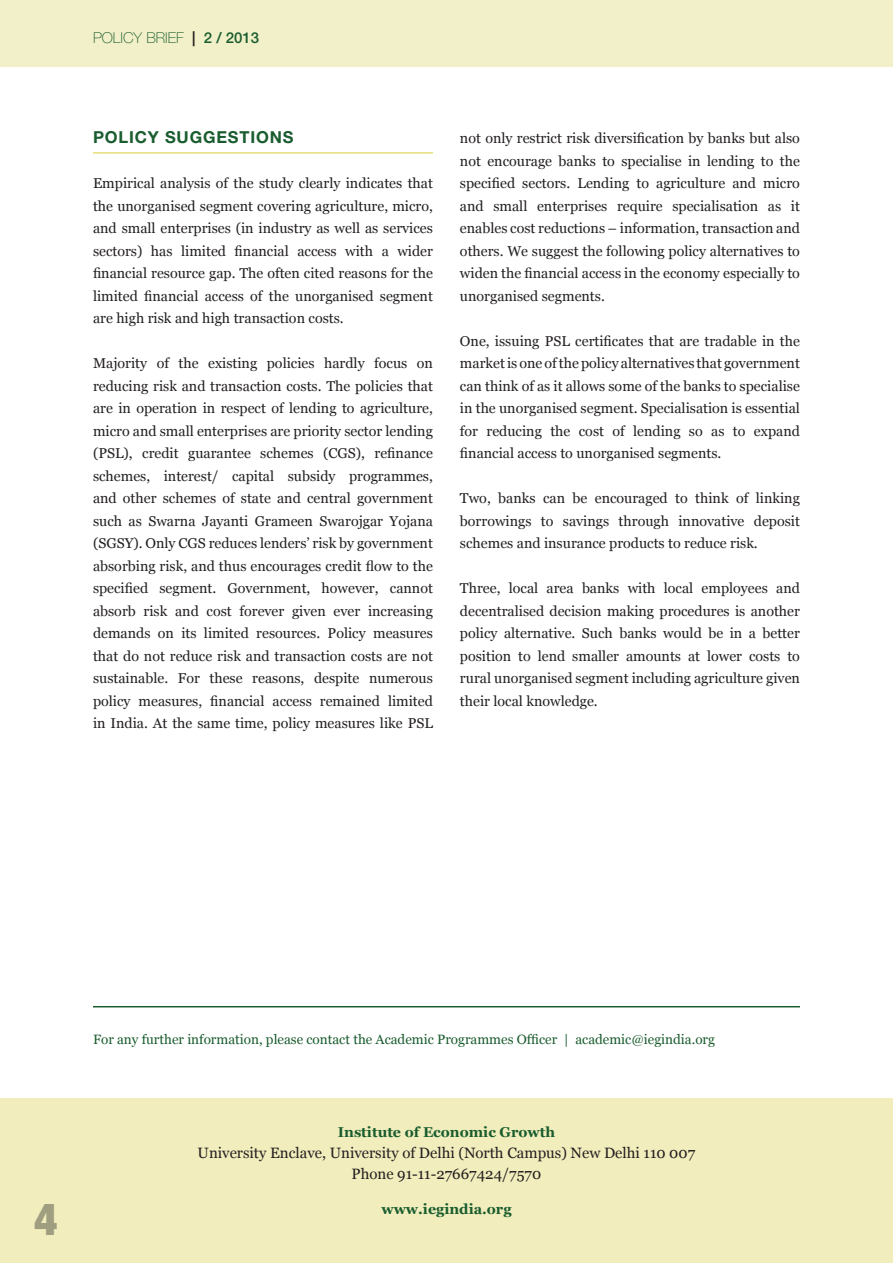
<style>
.page{position:relative;width:893px;height:1263px;background:#fff}
.page>*{position:absolute;margin:0;border:0;box-sizing:border-box;transform-origin:0 0}
.t1{font:900 condensed 45px "Helvetica Neue";color:#9f9e80}
.t2{font:700 16.5px "Helvetica Neue";letter-spacing:.05em;color:#195c2e}
.t3{font:15px/21px "Georgia";color:#231f20;text-align:center}
.t4{font:100 15px "Helvetica Neue LT Std";color:#195c2e}
.t5{font:14.25px/22.5px "Georgia";color:#231f20;text-align:justify}
.t6{font:700 14.25px "Georgia";color:#195c2e}
.t7{font:13.5px "Georgia";color:#195c2e}
.s1{font-weight:700;color:#231f20}
.s2{font-weight:500}
</style>
<div class="page">
<div style="left:0;top:1099px;width:893px;height:164px;background:#f1edbc"></div>
<hr style="left:93px;top:152px;width:340px;height:2px;background:#e5de7c">
<div style="left:0;top:0;width:893px;height:66px;background:#f2f0c8"></div>
<hr style="left:93px;top:1006px;width:707px;height:1px;background:#195c2e">
<p class="t4" style="left:93px;top:30px;width:168px">POLICY BRIEF <span class="s1">|</span> <span class="s2">2 / 2013</span></p>
<p class="t2" style="left:93px;top:127px;width:202px">POLICY SUGGESTIONS</p>
<p class="t5" style="left:93px;top:172px;width:341px">Empirical analysis of the study clearly indicates that the unorganised segment covering agriculture, micro, and small enterprises (in industry as well as services sectors) has limited financial access with a wider financial resource gap. The often cited reasons for the limited financial access of the unorganised segment are high risk and high transaction costs.</p>
<p class="t5" style="left:93px;top:352px;width:341px">Majority of the existing policies hardly focus on reducing risk and transaction costs. The policies that are in operation in respect of lending to agriculture, micro and small enterprises are priority sector lending (PSL), credit guarantee schemes (CGS), refinance schemes, interest/ capital subsidy programmes, and other schemes of state and central government such as Swarna Jayanti Grameen Swarojgar Yojana (SGSY). Only CGS reduces lenders’ risk by government absorbing risk, and thus encourages credit flow to the specified segment. Government, however, cannot absorb risk and cost forever given ever increasing demands on its limited resources. Policy measures that do not reduce risk and transaction costs are not sustainable. For these reasons, despite numerous policy measures, financial access remained limited in India. At the same time, policy measures like PSL</p>
<p class="t5" style="left:460px;top:127px;width:341px">not only restrict risk diversification by banks but also not encourage banks to specialise in lending to the specified sectors. Lending to agriculture and micro and small enterprises require specialisation as it enables cost reductions – information, transaction and others. We suggest the following policy alternatives to widen the financial access in the economy especially to unorganised segments.</p>
<p class="t5" style="left:460px;top:329px;width:341px">One, issuing PSL certificates that are tradable in the market is one of the policy alternatives that government can think of as it allows some of the banks to specialise in the unorganised segment. Specialisation is essential for reducing the cost of lending so as to expand financial access to unorganised segments.</p>
<p class="t5" style="left:460px;top:487px;width:341px">Two, banks can be encouraged to think of linking borrowings to savings through innovative deposit schemes and insurance products to reduce risk.</p>
<p class="t5" style="left:460px;top:577px;width:341px">Three, local area banks with local employees and decentralised decision making procedures is another policy alternative. Such banks would be in a better position to lend smaller amounts at lower costs to rural unorganised segment including agriculture given their local knowledge.</p>
<h1 class="t1" style="left:34px;top:1191px;width:25px">4</h1>
<p class="t7" style="left:93px;top:1031px;width:623px">For any further information, please contact the Academic Programmes Officer | academic@iegindia.org</p>
<p class="t6" style="left:338px;top:1124px;width:219px">Institute of Economic Growth</p>
<p class="t3" style="left:198px;top:1142px;width:499px">University Enclave, University of Delhi (North Campus) New Delhi 110 007<br>Phone 91-11-27667424/7570</p>
<p class="t6" style="left:381px;top:1200px;width:132px">www.iegindia.org</p>
</div>
